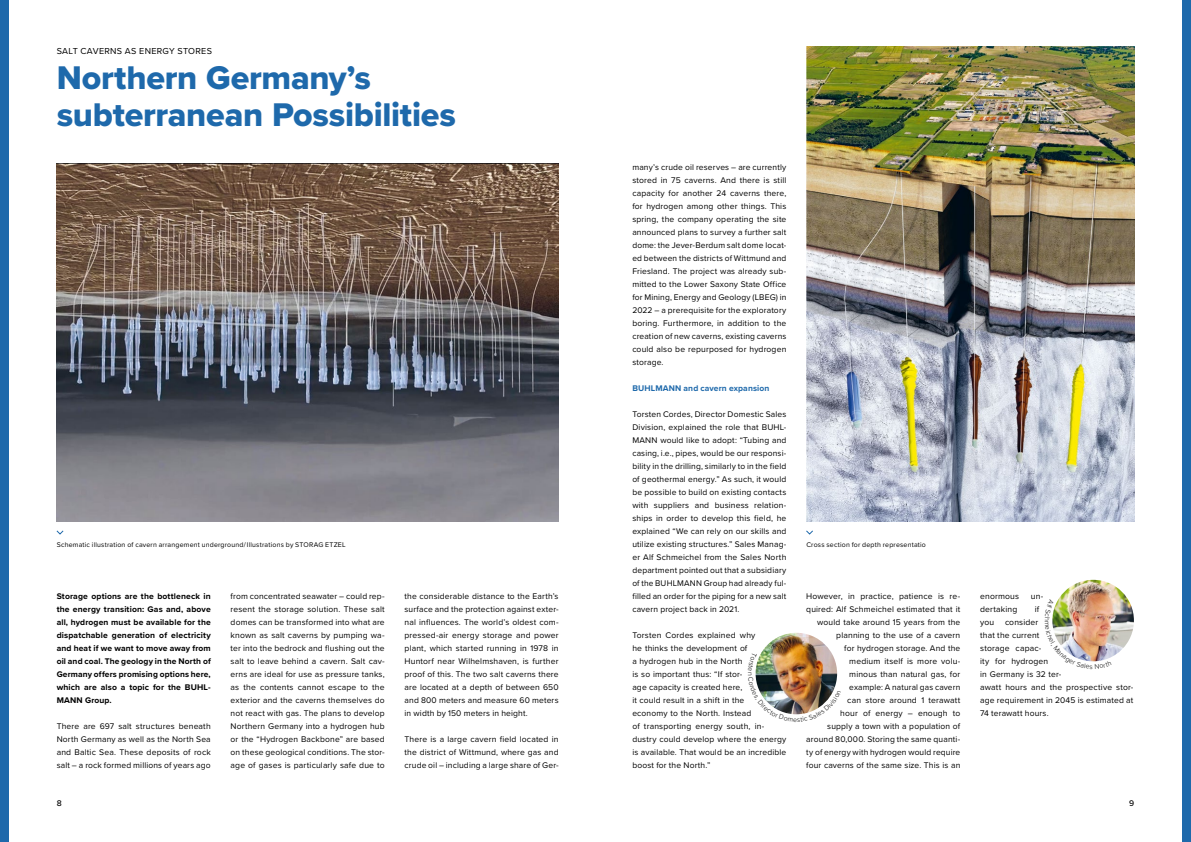
<style>
.page{position:relative;width:1191px;height:842px;background:#fff}
.page>*{position:absolute;margin:0;border:0;box-sizing:border-box;transform-origin:0 0}
.t1{font:34px/37px "Proxima Nova Extrabld";letter-spacing:-.005em;color:#1e69ab}
.t2{font:9px "Proxima Nova";letter-spacing:.035em;color:#000}
.t3{font:8.5px/13px "Proxima Nova";letter-spacing:.015em;color:#000;text-align:justify}
.t4{font:700 8.5px/13px "Proxima Nova";letter-spacing:.015em;color:#000;text-align:justify}
.t5{font:700 8.5px "Proxima Nova";letter-spacing:.015em;color:#1e69ab}
.t6{font:500 8.5px "Proxima Nova";color:#000}
.t7{font:7px "Proxima Nova";letter-spacing:.025em;color:#000}
</style>
<div class="page">
<img style="left:806px;top:47px;width:328px;height:474px">
<img style="left:57px;top:164px;width:501px;height:357px">
<img style="left:1052px;top:580px;width:82px;height:81px;border-radius:41px">
<img style="left:755px;top:633px;width:82px;height:81px;border-radius:41px">
<svg style="left:56px;top:530px;width:8px;height:5px"></svg>
<svg style="left:806px;top:530px;width:7px;height:5px"></svg>
<div style="left:0;top:0;width:9px;height:842px;background:#1e69ab"></div>
<div style="left:1182px;top:0;width:9px;height:842px;background:#1e69ab"></div>
<img style="left:1052px;top:599px;width:59px;height:63px">
<img style="left:755px;top:653px;width:83px;height:62px">
<p class="t2" style="left:57px;top:44px;width:157px">SALT CAVERNS AS ENERGY STORES</p>
<h1 class="t1" style="left:57px;top:59px;width:401px">Northern Germany’s subterranean Possibilities</h1>
<p class="t3" style="left:632px;top:161px;width:156px">many’s crude oil reserves – are currently stored in 75 caverns. And there is still capacity for another 24 caverns there, for hydrogen among other things. This spring, the company operating the site announced plans to survey a further salt dome: the Jever-Berdum salt dome locat&shy;ed between the districts of Wittmund and Friesland. The project was already sub&shy;mitted to the Lower Saxony State Office for Mining, Energy and Geology (LBEG) in 2022 – a prerequisite for the exploratory boring. Furthermore, in addition to the creation of new caverns, existing caverns could also be repurposed for hydrogen storage.</p>
<p class="t5" style="left:632px;top:382px;width:138px">BUHLMANN and cavern expansion</p>
<p class="t3" style="left:632px;top:408px;width:156px">Torsten Cordes, Director Domestic Sales Division, explained the role that BUHL-MANN would like to adopt: “Tubing and casing, i.e., pipes, would be our responsi&shy;bility in the drilling, similarly to in the field of geothermal energy.” As such, it would be possible to build on existing contacts with suppliers and business relation&shy;ships in order to develop this field, he explained “We can rely on our skills and utilize existing structures.” Sales Manag&shy;er Alf Schmeichel from the Sales North department pointed out that a subsidiary of the BUHLMANN Group had already ful&shy;filled an order for the piping for a new salt cavern project back in 2021.</p>
<p class="t3" style="left:632px;top:629px;width:155px;text-align:left">Torsten Cordes explained why<br>he thinks the development of<br>a hydrogen hub in the North<br>is so important thus: “If stor-<br>age capacity is created here,<br>it could result in a shift in the<br>economy to the North. Instead<br>of transporting energy south, in&shy;dustry could develop where the energy is available. That would be an incredible boost for the North.”</p>
<p class="t7" style="left:57px;top:540px;width:290px">Schematic illustration of cavern arrangement underground/ Illustrations by STORAG ETZEL</p>
<p class="t7" style="left:806px;top:540px;width:121px">Cross section for depth representatio</p>
<p class="t4" style="left:57px;top:590px;width:156px">Storage options are the bottleneck in the energy transition: Gas and, above all, hydrogen must be available for the dispatchable generation of electricity and heat if we want to move away from oil and coal. The geology in the North of Germany offers promising options here, which are also a topic for the BUHL-MANN Group.</p>
<p class="t3" style="left:57px;top:720px;width:156px">There are 697 salt structures beneath North Germany as well as the North Sea and Baltic Sea. These deposits of rock salt – a rock formed millions of years ago</p>
<p class="t3" style="left:231px;top:590px;width:156px">from concentrated seawater – could rep&shy;resent the storage solution. These salt domes can be transformed into what are known as salt caverns by pumping wa&shy;ter into the bedrock and flushing out the salt to leave behind a cavern. Salt cav&shy;erns are ideal for use as pressure tanks, as the contents cannot escape to the exterior and the caverns themselves do not react with gas. The plans to develop Northern Germany into a hydrogen hub or the “Hydrogen Backbone” are based on these geological conditions. The stor&shy;age of gases is particularly safe due to</p>
<p class="t3" style="left:404px;top:590px;width:156px">the considerable distance to the Earth’s surface and the protection against exter&shy;nal influences. The world’s oldest com&shy;pressed-air energy storage and power plant, which started running in 1978 in Huntorf near Wilhelmshaven, is further proof of this. The two salt caverns there are located at a depth of between 650 and 800 meters and measure 60 meters in width by 150 meters in height.</p>
<p class="t3" style="left:806px;top:590px;width:156px;text-align:right">However, in practice, patience is re&shy;quired: Alf Schmeichel estimated that it would take around 15 years from the planning to the use of a cavern<br>for hydrogen storage. And the<br>medium itself is more volu-<br>minous than natural gas, for<br>example: A natural gas cavern<br>can store around 1 terawatt<br>hour of energy – enough to<br>supply a town with a population of around 80,000. Storing the same quanti&shy;ty of energy with hydrogen would require four caverns of the same size. This is an</p>
<p class="t3" style="left:980px;top:590px;width:40px">enormous</p>
<p class="t3" style="left:1030px;top:590px;width:14px">un-</p>
<p class="t3" style="left:980px;top:603px;width:39px">dertaking</p>
<p class="t3" style="left:1034px;top:603px;width:6px">if</p>
<p class="t3" style="left:980px;top:616px;width:16px">you</p>
<p class="t3" style="left:980px;top:616px;width:155px;text-align:left;text-indent:25px">consider<br>that the current<br>storage capac-<br>ity for hydrogen<br>in Germany is 32 ter-<br>awatt hours and the prospective stor&shy;age requirement in 2045 is estimated at<br>74 terawatt hours.</p>
<p class="t3" style="left:404px;top:733px;width:156px">There is a large cavern field located in the district of Wittmund, where gas and crude oil – including a large share of Ger-</p>
<p class="t6" style="left:57px;top:797px;width:6px">8</p>
<p class="t6" style="left:1129px;top:797px;width:7px">9</p>
</div>
